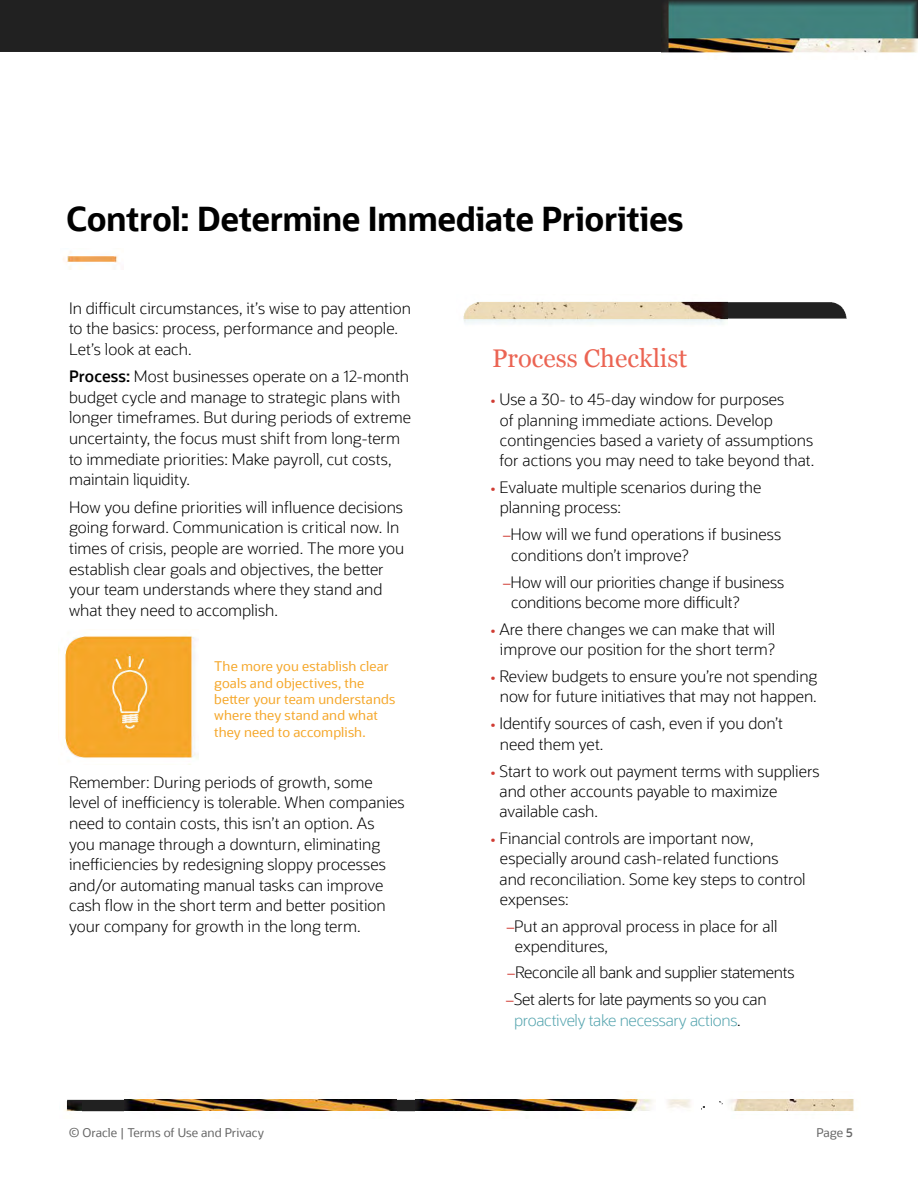
<style>
.page{position:relative;width:918px;height:1188px;background:#fff}
.page>*{position:absolute;margin:0;border:0;box-sizing:border-box;transform-origin:0 0}
.t1{font:700 33px "Oracle Sans";letter-spacing:-.015em;color:#000}
.t2{font:25.5px "Georgia";color:#eb6453}
.t3{font:300 15.75px/20.7px "Oracle Sans";color:#000}
.t4{font:300 15.75px/26.2px "Oracle Sans";letter-spacing:-.02em;color:#000}
.t5{font:300 15.75px "Oracle Sans";letter-spacing:-.02em;color:#56a5af}
.t6{font:13.35px/16.4px "Oracle Sans";letter-spacing:.01em;color:#f5a72a}
.t7{font:12px "Oracle Sans";color:#666}
.s1{font-weight:600}
.s2{font-weight:400;font-size:15px;color:#d03c33}
.s3{color:#000}
</style>
<div class="page">
<img style="left:0;top:0;width:847px;height:1112px">
<img style="left:661px;top:0;width:257px;height:60px">
<img style="left:61px;top:249px;width:63px;height:20px">
<img style="left:456px;top:295px;width:272px;height:31px">
<img style="left:58px;top:629px;width:141px;height:136px">
<img style="left:125px;top:1092px;width:272px;height:20px">
<img style="left:415px;top:1092px;width:240px;height:20px">
<img style="left:665px;top:1092px;width:28px;height:20px">
<img style="left:725px;top:1092px;width:130px;height:20px">
<img style="left:60px;top:1102px;width:22px;height:10px">
<h1 class="t1" style="left:66px;top:199px;width:619px">Control: Determine Immediate Priorities</h1>
<p class="t3" style="left:69px;top:298px;width:343px">In difficult circumstances, it’s wise to pay attention to the basics: process, performance and people.<br>Let’s look at each.</p>
<p class="t3" style="left:69px;top:366px;width:344px"><span class="s1">Process:</span> Most businesses operate on a 12-month budget cycle and manage to strategic plans with longer timeframes. But during periods of extreme uncertainty, the focus must shift from long-term to immediate priorities: Make payroll, cut costs, maintain liquidity.</p>
<p class="t3" style="left:69px;top:497px;width:337px">How you define priorities will influence decisions going forward. Communication is critical now. In times of crisis, people are worried. The more you establish clear goals and objectives, the better your team understands where they stand and what they need to accomplish.</p>
<p class="t6" style="left:214px;top:659px;width:183px">The more you establish clear goals and objectives, the better your team understands where they stand and what they need to accomplish.</p>
<p class="t3" style="left:69px;top:772px;width:337px">Remember: During periods of growth, some level of inefficiency is tolerable. When companies need to contain costs, this isn’t an option. As<br>you manage through a downturn, eliminating inefficiencies by redesigning sloppy processes and/or automating manual tasks can improve cash flow in the short term and better position your company for growth in the long term.</p>
<p class="t7" style="left:69px;top:1126px;width:197px">© Oracle | Terms of Use and Privacy</p>
<h2 class="t2" style="left:492px;top:340px;width:197px">Process Checklist</h2>
<p class="t3" style="left:500px;top:390px;width:316px;line-height:20.2px;text-indent:-9px"><span class="s2">•</span> Use a 30- to 45-day window for purposes<br>of planning immediate actions. Develop contingencies based a variety of assumptions for actions you may need to take beyond that.</p>
<p class="t3" style="left:500px;top:478px;width:263px;line-height:20.2px;text-indent:-9px"><span class="s2">•</span> Evaluate multiple scenarios during the planning process:</p>
<p class="t3" style="left:511px;top:525px;width:272px;line-height:20.2px;text-indent:-8px"><span class="s2">–</span>How will we fund operations if business conditions don’t improve?</p>
<p class="t3" style="left:511px;top:572px;width:275px;line-height:20.2px;text-indent:-8px"><span class="s2">–</span>How will our priorities change if business conditions become more difficult?</p>
<p class="t3" style="left:490px;top:619px;width:286px;line-height:20.2px;text-align:center"><span class="s2">•</span> Are there changes we can make that will improve our position for the short term?</p>
<p class="t3" style="left:490px;top:667px;width:328px;line-height:20.2px;text-align:center"><span class="s2">•</span> Review budgets to ensure you’re not spending now for future initiatives that may not happen.</p>
<p class="t3" style="left:500px;top:714px;width:285px;line-height:20.2px;text-indent:-9px"><span class="s2">•</span> Identify sources of cash, even if you don’t need them yet.</p>
<p class="t3" style="left:500px;top:761px;width:322px;line-height:20.2px;text-indent:-9px"><span class="s2">•</span> Start to work out payment terms with suppliers and other accounts payable to maximize available cash.</p>
<p class="t3" style="left:500px;top:829px;width:307px;line-height:20.2px;text-indent:-9px"><span class="s2">•</span> Financial controls are important now, especially around cash-related functions and reconciliation. Some key steps to control expenses:</p>
<p class="t3" style="left:515px;top:916px;width:264px;line-height:20.2px;text-indent:-8px"><span class="s2">–</span>Put an approval process in place for all expenditures,</p>
<p class="t4" style="left:506px;top:960px;width:290px"><span class="s2">–</span>Reconcile all bank and supplier statements <span class="s2">–</span>Set alerts for late payments so you can</p>
<p class="t5" style="left:514px;top:1011px;width:228px">proactively take necessary actions<span class="s3">.</span></p>
<p class="t7" style="left:816px;top:1126px;width:38px">Page <span class="s1">5</span></p>
</div>
